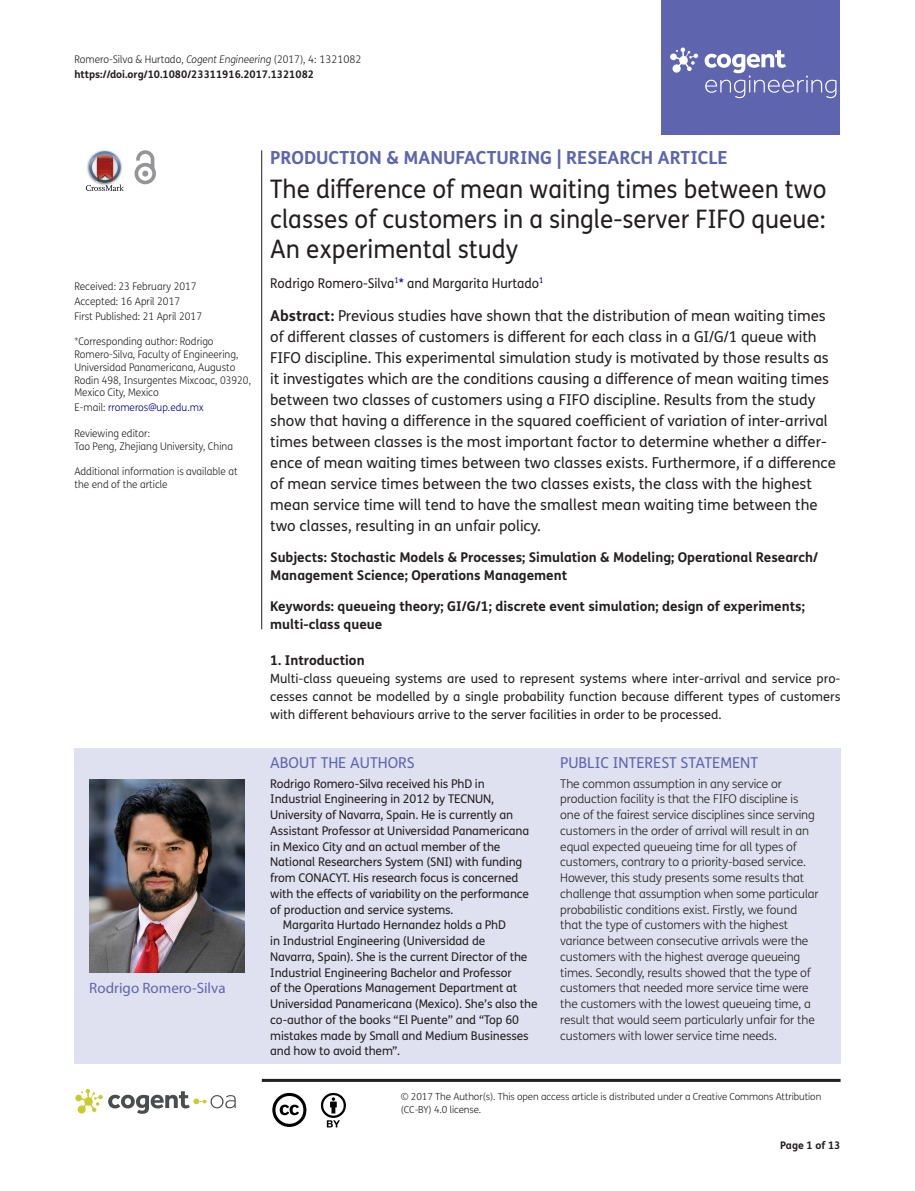
<style>
.page{position:relative;width:915px;height:1191px;background:#fff}
.page>*{position:absolute;margin:0;border:0;box-sizing:border-box;transform-origin:0 0}
.t1{font:25.5px/30px "FS Me Pro";color:#231f20;text-align:justify;scale:.95 1}
.t2{font:700 18px "FS Me Pro";color:#5e65ae}
.t3{font:15px/21px "FS Me Pro";color:#231f20}
.t4{font:15px "FS Me Pro";color:#5e65ae}
.t5{font:15px "Myriad Pro";color:#5e65ae}
.t6{font:700 13.5px/18px "FS Me Pro";color:#231f20}
.t7{font:13.5px "FS Me Pro";color:#231f20;scale:.95 1}
.t8{font:12.75px/18px "FS Me Pro";color:#231f20;text-align:justify}
.t9{font:300 12px/15.8px "FS Me Pro";letter-spacing:-.01em;color:#231f20}
.t10{font:12px "FS Me Pro";letter-spacing:-.01em;color:#231f20}
.t11{font:300 10.5px/12.8px "FS Me Pro";color:#231f20;scale:.95 1}
.t12{font:700 10.5px/15px "FS Me Pro";color:#231f20}
.t13{font:300 10.5px "FS Me Pro";color:#000080;scale:.95 1}
.t14{font:300 9.75px/12.8px "FS Me Pro";letter-spacing:-.01em;color:#231f20}
.s1{font-weight:300}
.s2{font-weight:300;font-style:italic}
.s3{color:#231f20}
.s4{color:#000080}
.s5{font-weight:700}
</style>
<div class="page">
<div style="left:661px;top:0;width:179px;height:134px;background:#5e65ae"></div>
<svg style="left:670px;top:48px;width:28px;height:25px"></svg>
<svg style="left:704px;top:50px;width:132px;height:48px"></svg>
<div style="left:74px;top:748px;width:766px;height:315px;background:#e0e1f0"></div>
<svg style="left:86px;top:151px;width:38px;height:40px"></svg>
<svg style="left:134px;top:150px;width:22px;height:34px"></svg>
<hr style="left:261px;top:150px;width:1px;height:479px;background:#231f20">
<hr style="left:262px;top:1078px;width:578px;height:3px;background:#231f20">
<svg style="left:75px;top:1089px;width:161px;height:24px"></svg>
<svg style="left:272px;top:1093px;width:34px;height:34px"></svg>
<svg style="left:321px;top:1093px;width:25px;height:34px"></svg>
<img style="left:89px;top:779px;width:156px;height:193px">
<p class="t12" style="left:74px;top:51px;width:288px"><span class="s1">Romero-Silva &amp; Hurtado,</span> <span class="s2">Cogent Engineering</span> <span class="s1">(2017), 4: 1321082 </span>https://doi.org/10.1080/23311916.2017.1321082</p>
<p class="t11" style="left:74px;top:279px;width:136px;line-height:14.9px">Received: 23 February 2017<br>Accepted: 16 April 2017<br>First Published: 21 April 2017</p>
<p class="t11" style="left:74px;top:335px;width:187px">*Corresponding author: Rodrigo Romero-Silva, Faculty of Engineering, Universidad Panamericana, Augusto Rodin 498, Insurgentes Mixcoac, 03920, Mexico City, Mexico</p>
<p class="t13" style="left:74px;top:400px;width:138px"><span class="s3">E-mail:</span> rromeros@up.edu.mx</p>
<p class="t11" style="left:74px;top:426px;width:168px">Reviewing editor:<br>Tao Peng, Zhejiang University, China</p>
<p class="t11" style="left:74px;top:465px;width:173px">Additional information is available at the end of the article</p>
<p class="t5" style="left:89px;top:979px;width:138px">Rodrigo Romero-Silva</p>
<p class="t2" style="left:270px;top:143px;width:459px">PRODUCTION &amp; MANUFACTURING | RESEARCH ARTICLE</p>
<h1 class="t1" style="left:270px;top:174px;width:586px">The difference of mean waiting times between two classes of customers in a single-server FIFO queue:<br>An experimental study</h1>
<p class="t7" style="left:270px;top:273px;width:289px">Rodrigo Romero-Silva<sup>1</sup><span class="s4">*</span> and Margarita Hurtado<sup>1</sup></p>
<p class="t3" style="left:270px;top:305px;width:567px"><span class="s5">Abstract:</span> Previous studies have shown that the distribution of mean waiting times of different classes of customers is different for each class in a GI/G/1 queue with FIFO discipline. This experimental simulation study is motivated by those results as it investigates which are the conditions causing a difference of mean waiting times between two classes of customers using a FIFO discipline. Results from the study show that having a difference in the squared coefficient of variation of inter-arrival times between classes is the most important factor to determine whether a differ&shy;ence of mean waiting times between two classes exists. Furthermore, if a difference of mean service times between the two classes exists, the class with the highest mean service time will tend to have the smallest mean waiting time between the two classes, resulting in an unfair policy.</p>
<p class="t6" style="left:270px;top:548px;width:549px">Subjects: Stochastic Models &amp; Processes; Simulation &amp; Modeling; Operational Research/<br>Management Science; Operations Management</p>
<p class="t6" style="left:270px;top:596px;width:536px">Keywords: queueing theory; GI/G/1; discrete event simulation; design of experiments; multi-class queue</p>
<p class="t6" style="left:270px;top:650px;width:96px">1. Introduction</p>
<p class="t8" style="left:270px;top:669px;width:571px">Multi-class queueing systems are used to represent systems where inter-arrival and service pro&shy;cesses cannot be modelled by a single probability function because different types of customers with different behaviours arrive to the server facilities in order to be processed.</p>
<p class="t4" style="left:270px;top:752px;width:146px">ABOUT THE AUTHORS</p>
<p class="t10" style="left:270px;top:775px;width:216px">Rodrigo Romero-Silva received his PhD in</p>
<p class="t10" style="left:270px;top:790px;width:225px">Industrial Engineering in 2012 by TECNUN,</p>
<p class="t10" style="left:270px;top:806px;width:244px">University of Navarra, Spain. He is currently an</p>
<p class="t10" style="left:270px;top:822px;width:260px">Assistant Professor at Universidad Panamericana</p>
<p class="t10" style="left:270px;top:838px;width:232px">in Mexico City and an actual member of the</p>
<p class="t10" style="left:270px;top:853px;width:253px">National Researchers System (SNI) with funding</p>
<p class="t10" style="left:270px;top:869px;width:249px">from CONACYT. His research focus is concerned</p>
<p class="t10" style="left:270px;top:885px;width:260px">with the effects of variability on the performance</p>
<p class="t10" style="left:270px;top:901px;width:185px">of production and service systems.</p>
<p class="t10" style="left:283px;top:916px;width:224px">Margarita Hurtado Hernandez holds a PhD</p>
<p class="t10" style="left:270px;top:932px;width:216px">in Industrial Engineering (Universidad de</p>
<p class="t10" style="left:270px;top:948px;width:258px">Navarra, Spain). She is the current Director of the</p>
<p class="t10" style="left:270px;top:964px;width:243px">Industrial Engineering Bachelor and Professor</p>
<p class="t10" style="left:270px;top:979px;width:248px">of the Operations Management Department at</p>
<p class="t10" style="left:270px;top:995px;width:269px">Universidad Panamericana (Mexico). She’s also the</p>
<p class="t10" style="left:270px;top:1011px;width:250px">co-author of the books “El Puente” and “Top 60</p>
<p class="t10" style="left:270px;top:1027px;width:260px">mistakes made by Small and Medium Businesses</p>
<p class="t10" style="left:270px;top:1042px;width:131px">and how to avoid them”.</p>
<p class="t4" style="left:560px;top:752px;width:199px">PUBLIC INTEREST STATEMENT</p>
<p class="t9" style="left:560px;top:775px;width:260px">The common assumption in any service or production facility is that the FIFO discipline is one of the fairest service disciplines since serving customers in the order of arrival will result in an equal expected queueing time for all types of customers, contrary to a priority-based service.<br>However, this study presents some results that challenge that assumption when some particular probabilistic conditions exist. Firstly, we found that the type of customers with the highest variance between consecutive arrivals were the customers with the highest average queueing times. Secondly, results showed that the type of customers that needed more service time were the customers with the lowest queueing time, a result that would seem particularly unfair for the customers with lower service time needs.</p>
<p class="t14" style="left:400px;top:1090px;width:422px">© 2017 The Author(s). This open access article is distributed under a Creative Commons Attribution (CC-BY) 4.0 license.</p>
<p class="t12" style="left:780px;top:1137px;width:62px">Page 1 of 13</p>
</div>
